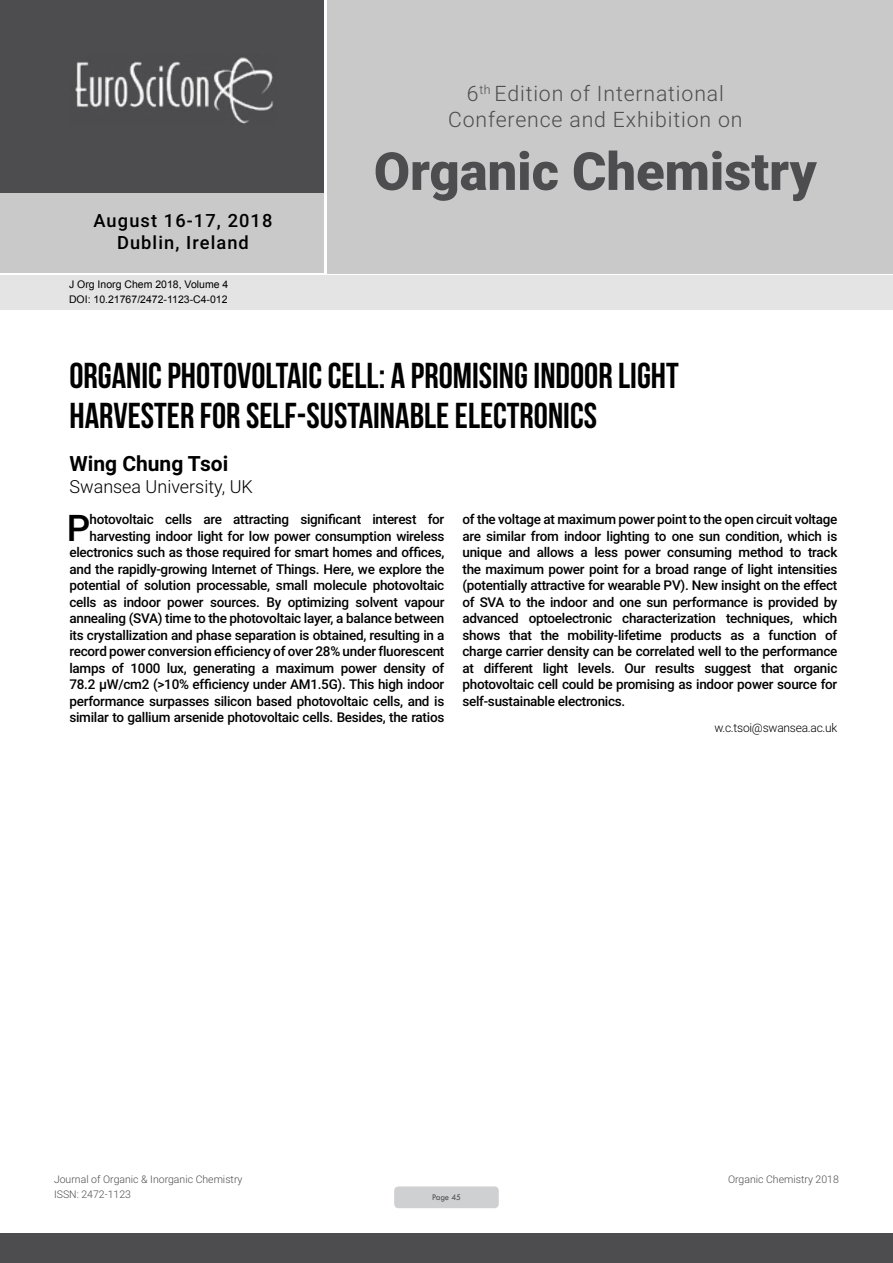
<style>
.page{position:relative;width:893px;height:1263px;background:#fff}
.page>*{position:absolute;margin:0;border:0;box-sizing:border-box;transform-origin:0 0}
.t1{font:900 52.5px "Roboto";color:#4d4d4f}
.t2{font:500 36.75px "Roboto";color:#000}
.t3{font:36px/39.6px "Bebas Neue";color:#000}
.t4{font:300 21.3px/25.5px "Roboto";letter-spacing:.04em;color:#4d4d4f;text-align:center}
.t5{font:700 21px "Roboto";color:#000}
.t6{font:500 18.3px/21.9px "Roboto";letter-spacing:.06em;color:#000;text-align:center}
.t7{font:300 18px "Roboto";color:#000}
.t8{font:500 13.5px/16.5px "Roboto";letter-spacing:-.02em;color:#000;text-align:right}
.t9{font:300 12px "Roboto";letter-spacing:-.02em;color:#000}
.t10{font:300 10.5px "Roboto";color:#4d4d4f}
.t11{font:10.5px/14.4px "Arial";color:#000}
.t12{font:9px "Tw Cen";letter-spacing:-.02em;color:#4d4d4f;scale:.95 1}
</style>
<div class="page">
<div style="left:0;top:0;width:323px;height:193px;background:#4d4d4f"></div>
<div style="left:1px;top:193px;width:323px;height:80px;background:#c9c9ca"></div>
<div style="left:327px;top:0;width:566px;height:273px;background:#c9c9ca"></div>
<img style="left:75px;top:57px;width:199px;height:67px">
<div style="left:0;top:1233px;width:893px;height:30px;background:#4d4d4f"></div>
<div style="left:1px;top:275px;width:892px;height:35px;background:#e4e4e4"></div>
<div style="left:394px;top:1186px;width:105px;height:22px;background:#cfd0d2;border-radius:4px"></div>
<h3 class="t6" style="left:93px;top:209px;width:180px">August 16-17, 2018<br>Dublin, Ireland</h3>
<p class="t11" style="left:69px;top:278px;width:161px">J Org Inorg Chem 2018, Volume 4<br>DOI: 10.21767/2472-1123-C4-012</p>
<h3 class="t4" style="left:448px;top:80px;width:296px">6<sup>th</sup> Edition of International<br>Conference and Exhibition on</h3>
<h1 class="t1" style="left:374px;top:134px;width:444px">Organic Chemistry</h1>
<h3 class="t3" style="left:69px;top:356px;width:611px">ORGANIC PHOTOVOLTAIC CELL: A PROMISING INDOOR LIGHT<br>HARVESTER FOR SELF-SUSTAINABLE ELECTRONICS</h3>
<h3 class="t5" style="left:69px;top:449px;width:160px">Wing Chung Tsoi</h3>
<h3 class="t7" style="left:69px;top:474px;width:185px">Swansea University, UK</h3>
<p class="t8" style="left:69px;top:511px;width:376px">hotovoltaic cells are attracting significant interest for harvesting indoor light for low power consumption wireless electronics such as those required for smart homes and offices, and the rapidly-growing Internet of Things. Here, we explore the potential of solution processable, small molecule photovoltaic cells as indoor power sources. By optimizing solvent vapour annealing (SVA) time to the photovoltaic layer, a balance between its crystallization and phase separation is obtained, resulting in a record power conversion efficiency of over 28% under fluorescent lamps of 1000 lux, generating a maximum power density of 78.2 µW/cm2 (&gt;10% efficiency under AM1.5G). This high indoor performance surpasses silicon based photovoltaic cells, and is similar to gallium arsenide photovoltaic cells. Besides, the ratios</p>
<p class="t8" style="left:462px;top:511px;width:377px;text-align:justify">of the voltage at maximum power point to the open circuit voltage are similar from indoor lighting to one sun condition, which is unique and allows a less power consuming method to track the maximum power point for a broad range of light intensities (potentially attractive for wearable PV). New insight on the effect of SVA to the indoor and one sun performance is provided by advanced optoelectronic characterization techniques, which shows that the mobility-lifetime products as a function of charge carrier density can be correlated well to the performance at different light levels. Our results suggest that organic photovoltaic cell could be promising as indoor power source for self-sustainable electronics.</p>
<p class="t9" style="left:714px;top:719px;width:125px">w.c.tsoi@swansea.ac.uk</p>
<h2 class="t2" style="left:67px;top:502px;width:25px">P</h2>
<p class="t10" style="left:54px;top:1172px;width:190px">Journal of Organic &amp; Inorganic Chemistry</p>
<p class="t10" style="left:728px;top:1172px;width:112px">Organic Chemistry 2018</p>
<p class="t10" style="left:54px;top:1187px;width:78px">ISSN: 2472-1123</p>
<p class="t12" style="left:432px;top:1192px;width:32px">Page 45</p>
</div>
